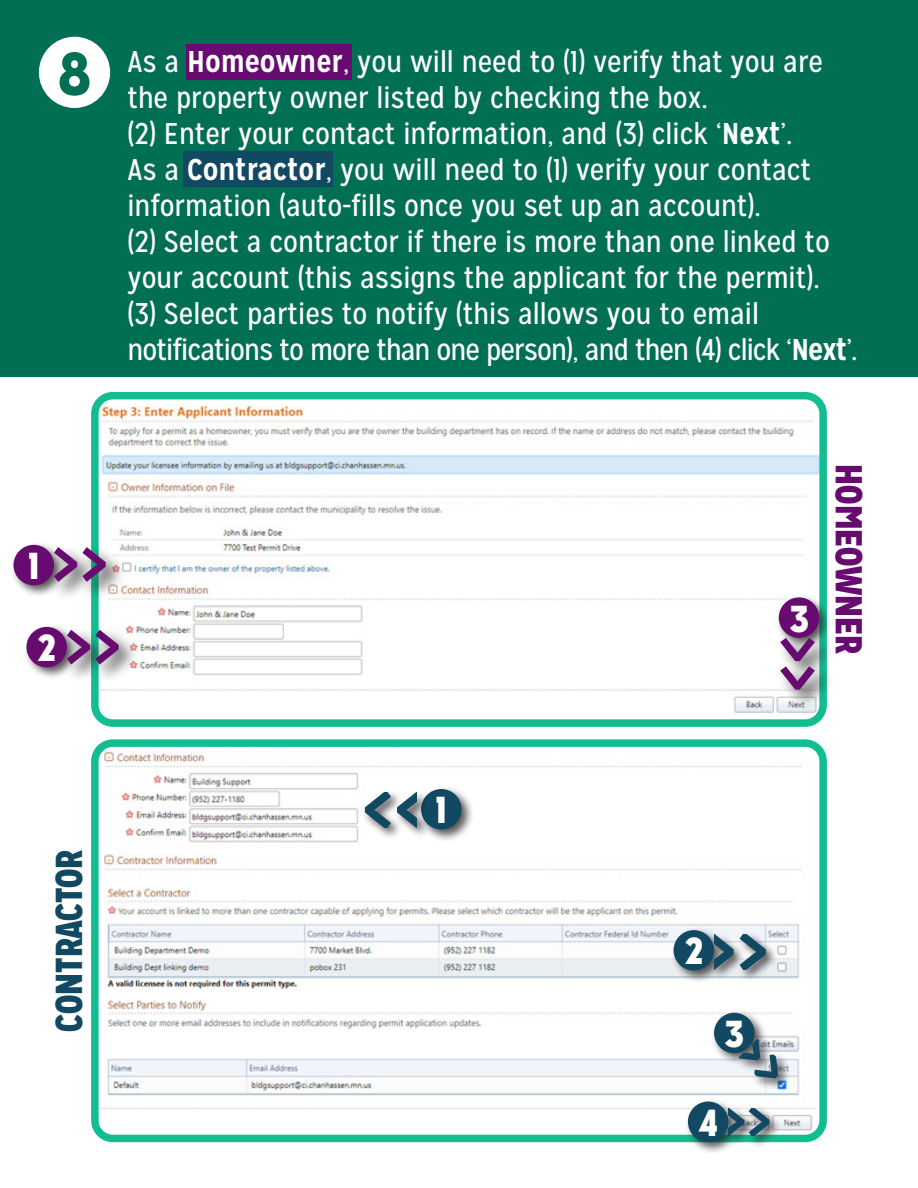
<style>
.page{position:relative;width:918px;height:1188px;background:#fff}
.page>*{position:absolute;margin:0;border:0;box-sizing:border-box;transform-origin:0 0}
.t1{font:900 60px "Mission Gothic";color:#006f53}
.t2{font:900 37.5px "Mission Gothic";color:#104961}
.t3{font:900 37.5px "Mission Gothic";color:#670b70}
.t4{font:900 37.5px "Mission Gothic";color:#fff}
.t5{font:30px/36px "Mission Gothic";color:#fff}
.s1{font-weight:700}
</style>
<div class="page">
<div style="left:0;top:0;width:918px;height:377px;background:#006f53"></div>
<div style="left:186px;top:44px;width:166px;height:36px;background:#670b70"></div>
<div style="left:183px;top:151px;width:150px;height:36px;background:#104961"></div>
<div style="left:39px;top:37px;width:71px;height:71px;background:#fff;border-radius:50%"></div>
<img style="left:100px;top:404px;width:718px;height:314px">
<div style="left:91px;top:392px;width:736px;height:335px;border:8px solid #13bd92;border-radius:18px"></div>
<img style="left:100px;top:748px;width:718px;height:385px">
<div style="left:91px;top:739px;width:736px;height:403px;border:8px solid #13bd92;border-radius:18px"></div>
<div style="left:11px;top:542px;width:56px;height:56px;background:#231f20;opacity:.75"></div>
<div style="left:14px;top:545px;width:40px;height:40px;background:#670b70;border-radius:50%"></div>
<div style="left:418px;top:786px;width:56px;height:56px;background:#231f20;opacity:.75"></div>
<div style="left:421px;top:789px;width:41px;height:41px;background:#104961;border-radius:50%"></div>
<div style="left:24px;top:624px;width:56px;height:56px;background:#231f20;opacity:.75"></div>
<div style="left:26px;top:627px;width:41px;height:40px;background:#670b70;border-radius:50%"></div>
<div style="left:671px;top:927px;width:56px;height:56px;background:#231f20;opacity:.75"></div>
<div style="left:674px;top:930px;width:40px;height:41px;background:#104961;border-radius:50%"></div>
<div style="left:776px;top:594px;width:56px;height:57px;background:#231f20;opacity:.75"></div>
<div style="left:779px;top:597px;width:40px;height:41px;background:#670b70;border-radius:50%"></div>
<div style="left:711px;top:1010px;width:56px;height:56px;background:#231f20;opacity:.75"></div>
<div style="left:714px;top:1013px;width:41px;height:40px;background:#104961;border-radius:50%"></div>
<div style="left:685px;top:1099px;width:56px;height:56px;background:#231f20;opacity:.75"></div>
<div style="left:688px;top:1102px;width:40px;height:40px;background:#104961;border-radius:50%"></div>
<div style="left:51px;top:544px;width:75px;height:57px;background:#231f20;opacity:.8"></div>
<svg style="left:54px;top:547px;width:52px;height:35px;background:#9981a3"></svg>
<div style="left:64px;top:627px;width:74px;height:57px;background:#231f20;opacity:.8"></div>
<svg style="left:67px;top:630px;width:52px;height:35px;background:#8d7d9d"></svg>
<div style="left:362px;top:790px;width:67px;height:50px;background:#231f20;opacity:.75"></div>
<svg style="left:397px;top:793px;width:20px;height:34px"></svg>
<svg style="left:365px;top:793px;width:26px;height:34px"></svg>
<div style="left:725px;top:1105px;width:57px;height:43px;background:#231f20;opacity:.75"></div>
<svg style="left:728px;top:1108px;width:42px;height:28px"></svg>
<div style="left:711px;top:931px;width:68px;height:51px;background:#231f20;opacity:.75"></div>
<svg style="left:714px;top:934px;width:20px;height:35px"></svg>
<svg style="left:740px;top:934px;width:26px;height:35px"></svg>
<div style="left:736px;top:1036px;width:55px;height:55px;background:#231f20;opacity:.75"></div>
<svg style="left:738px;top:1038px;width:40px;height:40px"></svg>
<div style="left:777px;top:635px;width:57px;height:74px;background:#231f20;opacity:.8"></div>
<svg style="left:780px;top:638px;width:35px;height:52px;background:#a785a9"></svg>
<p class="t1" style="left:58px;top:35px;width:34px">8</p>
<p class="t5" style="left:127px;top:44px;width:732px">As a <span class="s1">Homeowner</span>, you will need to (1) verify that you are the property owner listed by checking the box.<br>(2) Enter your contact information, and (3) click ‘<span class="s1">Next</span>’.<br>As a <span class="s1">Contractor</span>, you will need to (1) verify your contact information (auto-fills once you set up an account).<br>(2) Select a contractor if there is more than one linked to your account (this assigns the applicant for the permit).<br>(3) Select parties to notify (this allows you to email notifications to more than one person), and then (4) click ‘<span class="s1">Next</span>’.</p>
<p class="t4" style="left:28px;top:542px;width:12px">1</p>
<p class="t4" style="left:38px;top:624px;width:20px">2</p>
<p class="t2" style="left:45px;top:1032px;width:183px;rotate:-90deg">CONTRACTOR</p>
<p class="t4" style="left:436px;top:786px;width:12px">1</p>
<p class="t4" style="left:789px;top:594px;width:21px">3</p>
<p class="t3" style="left:873px;top:464px;width:192px;rotate:90deg">HOMEOWNER</p>
<p class="t4" style="left:685px;top:927px;width:20px">2</p>
<p class="t4" style="left:725px;top:1010px;width:21px">3</p>
<p class="t4" style="left:699px;top:1098px;width:20px">4</p>
</div>
